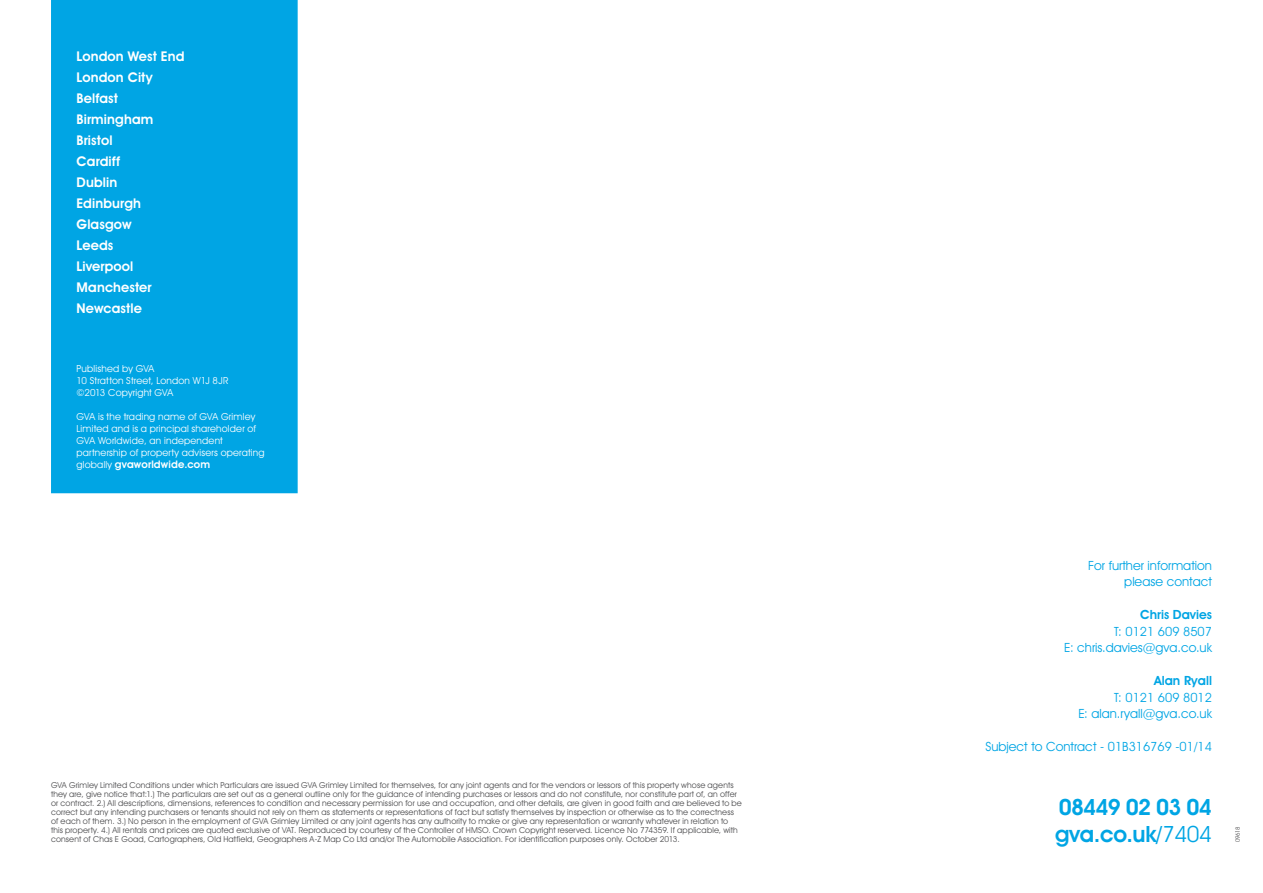
<style>
.page{position:relative;width:1263px;height:893px;background:#fff}
.page>*{position:absolute;margin:0;border:0;box-sizing:border-box;transform-origin:0 0}
.t1{font:600 22.5px/27px "Avant Garde IT Cby BT";letter-spacing:-.035em;color:#00a5e4}
.t2{font:600 13.5px/21px "Avant Garde IT Cby BT";letter-spacing:.01em;color:#fff}
.t3{font:12.75px/16.5px "Avant Garde IT Cby BT";color:#00a5e4;text-align:right}
.t4{font:600 12.75px "Avant Garde IT Cby BT";color:#00a5e4}
.t5{font:600 10.5px "Avant Garde IT Cby BT";letter-spacing:.015em;color:#fff}
.t6{font:9.75px/12px "Avant Garde IT Cby BT";letter-spacing:.02em;color:#fff}
.t7{font:8.25px/9px "Avant Garde IT Cby BT";letter-spacing:.015em;color:#4d4d4f}
.t8{font:6px "Avant Garde IT Cby BT";letter-spacing:-.04em;color:#4d4d4f}
.s1{font-weight:400;font-size:9.75px}
.s2{font-weight:400}
</style>
<div class="page">
<div style="left:51px;top:0;width:247px;height:493px;background:#00a5e4"></div>
<h2 class="t2" style="left:77px;top:46px;width:109px">London West End<br>London City<br>Belfast<br>Birmingham<br>Bristol<br>Cardiff<br>Dublin<br>Edinburgh<br>Glasgow<br>Leeds<br>Liverpool<br>Manchester<br>Newcastle</h2>
<p class="t6" style="left:77px;top:362px;width:153px">Published by GVA<br>10 Stratton Street, London W1J 8JR ©2013 Copyright GVA</p>
<p class="t6" style="left:77px;top:410px;width:190px">GVA is the trading name of GVA Grimley Limited and is a principal shareholder of GVA Worldwide, an independent partnership of property advisers operating</p>
<p class="t5" style="left:77px;top:458px;width:135px"><span class="s1">globally</span> gvaworldwide.com</p>
<p class="t7" style="left:51px;top:780px;width:692px">GVA Grimley Limited Conditions under which Particulars are issued GVA Grimley Limited for themselves, for any joint agents and for the vendors or lessors of this property whose agents they are, give notice that:1.) The particulars are set out as a general outline only for the guidance of intending purchases or lessors and do not constitute, nor constitute part of, an offer or contract. 2.) All descriptions, dimensions, references to condition and necessary permission for use and occupation, and other details, are given in good faith and are believed to be correct but any intending purchasers or tenants should not rely on them as statements or representations of fact but satisfy themselves by inspection or otherwise as to the correctness of each of them. 3.) No person in the employment of GVA Grimley Limited or any joint agents has any authority to make or give any representation or warranty whatever in relation to this property. 4.) All rentals and prices are quoted exclusive of VAT. Reproduced by courtesy of the Controller of HMSO. Crown Copyright reserved. Licence No 774359. If applicable, with consent of Chas E Goad, Cartographers, Old Hatfield, Geographers A-Z Map Co Ltd and/or The Automobile Association. For identification purposes only. October 2013.</p>
<h3 class="t3" style="left:1088px;top:557px;width:125px">For further information please contact</h3>
<h3 class="t4" style="left:1140px;top:607px;width:73px">Chris Davies</h3>
<h3 class="t3" style="left:1064px;top:623px;width:149px">T: 0121 609 8507<br>E: chris.davies@gva.co.uk</h3>
<h3 class="t4" style="left:1154px;top:673px;width:59px">Alan Ryall</h3>
<h3 class="t3" style="left:1078px;top:689px;width:135px">T: 0121 609 8012<br>E: alan.ryall@gva.co.uk</h3>
<h3 class="t3" style="left:985px;top:739px;width:228px">Subject to Contract - 01B316769 -01/14</h3>
<h1 class="t1" style="left:1055px;top:794px;width:158px">08449 02 03 04 gva.co.uk/<span class="s2">7404</span></h1>
<p class="t8" style="left:1234px;top:842px;width:18px;rotate:-90deg">09618</p>
</div>
